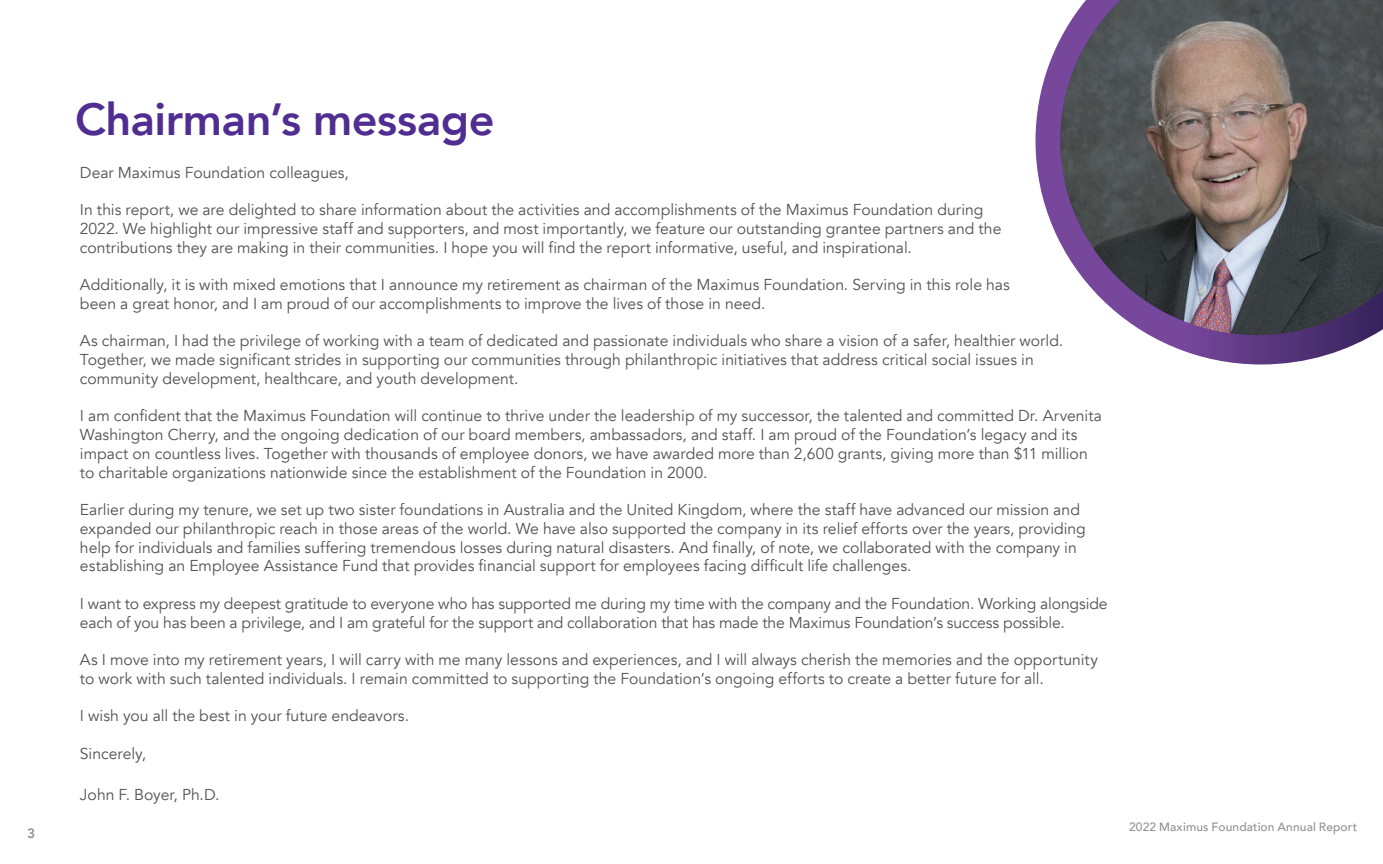
<style>
.page{position:relative;width:1383px;height:864px;background:#fff}
.page>*{position:absolute;margin:0;border:0;box-sizing:border-box;transform-origin:0 0}
.t1{font:800 45px "Avenir";letter-spacing:-.01em;color:#502e91}
.t2{font:15.75px/18.8px "Avenir";color:#525252}
.t3{font:800 13.5px "Avenir";color:#919191}
.t4{font:500 12px "Avenir";letter-spacing:.01em;color:#919191}
</style>
<div class="page">
<svg style="left:1035px;top:40px;width:338px;height:324px"></svg>
<img style="left:1060px;top:0;width:322px;height:335px">
<p class="t3" style="left:27px;top:822px;width:9px">3</p>
<h2 class="t1" style="left:75px;top:84px;width:421px">Chairman’s message</h2>
<p class="t2" style="left:80px;top:163px;width:270px">Dear Maximus Foundation colleagues,</p>
<p class="t2" style="left:80px;top:201px;width:923px">In this report, we are delighted to share information about the activities and accomplishments of the Maximus Foundation during<br>2022. We highlight our impressive staff and supporters, and most importantly, we feature our outstanding grantee partners and the contributions they are making in their communities. I hope you will find the report informative, useful, and inspirational.</p>
<p class="t2" style="left:80px;top:276px;width:931px">Additionally, it is with mixed emotions that I announce my retirement as chairman of the Maximus Foundation. Serving in this role has been a great honor, and I am proud of our accomplishments to improve the lives of those in need.</p>
<p class="t2" style="left:80px;top:332px;width:984px">As chairman, I had the privilege of working with a team of dedicated and passionate individuals who share a vision of a safer, healthier world.<br>Together, we made significant strides in supporting our communities through philanthropic initiatives that address critical social issues in community development, healthcare, and youth development.</p>
<p class="t2" style="left:80px;top:407px;width:1023px">I am confident that the Maximus Foundation will continue to thrive under the leadership of my successor, the talented and committed Dr. Arvenita Washington Cherry, and the ongoing dedication of our board members, ambassadors, and staff. I am proud of the Foundation’s legacy and its impact on countless lives. Together with thousands of employee donors, we have awarded more than 2,600 grants, giving more than $11 million to charitable organizations nationwide since the establishment of the Foundation in 2000.</p>
<p class="t2" style="left:80px;top:501px;width:1007px">Earlier during my tenure, we set up two sister foundations in Australia and the United Kingdom, where the staff have advanced our mission and expanded our philanthropic reach in those areas of the world. We have also supported the company in its relief efforts over the years, providing help for individuals and families suffering tremendous losses during natural disasters. And finally, of note, we collaborated with the company in establishing an Employee Assistance Fund that provides financial support for employees facing difficult life challenges.</p>
<p class="t2" style="left:80px;top:594px;width:1029px">I want to express my deepest gratitude to everyone who has supported me during my time with the company and the Foundation. Working alongside each of you has been a privilege, and I am grateful for the support and collaboration that has made the Maximus Foundation’s success possible.</p>
<p class="t2" style="left:80px;top:651px;width:1019px">As I move into my retirement years, I will carry with me many lessons and experiences, and I will always cherish the memories and the opportunity to work with such talented individuals. I remain committed to supporting the Foundation’s ongoing efforts to create a better future for all.</p>
<p class="t2" style="left:80px;top:707px;width:330px">I wish you all the best in your future endeavors.</p>
<p class="t2" style="left:80px;top:744px;width:68px">Sincerely,</p>
<p class="t2" style="left:80px;top:786px;width:141px">John F. Boyer, Ph.D.</p>
<p class="t4" style="left:1129px;top:816px;width:230px">2022 Maximus Foundation Annual Report</p>
</div>
